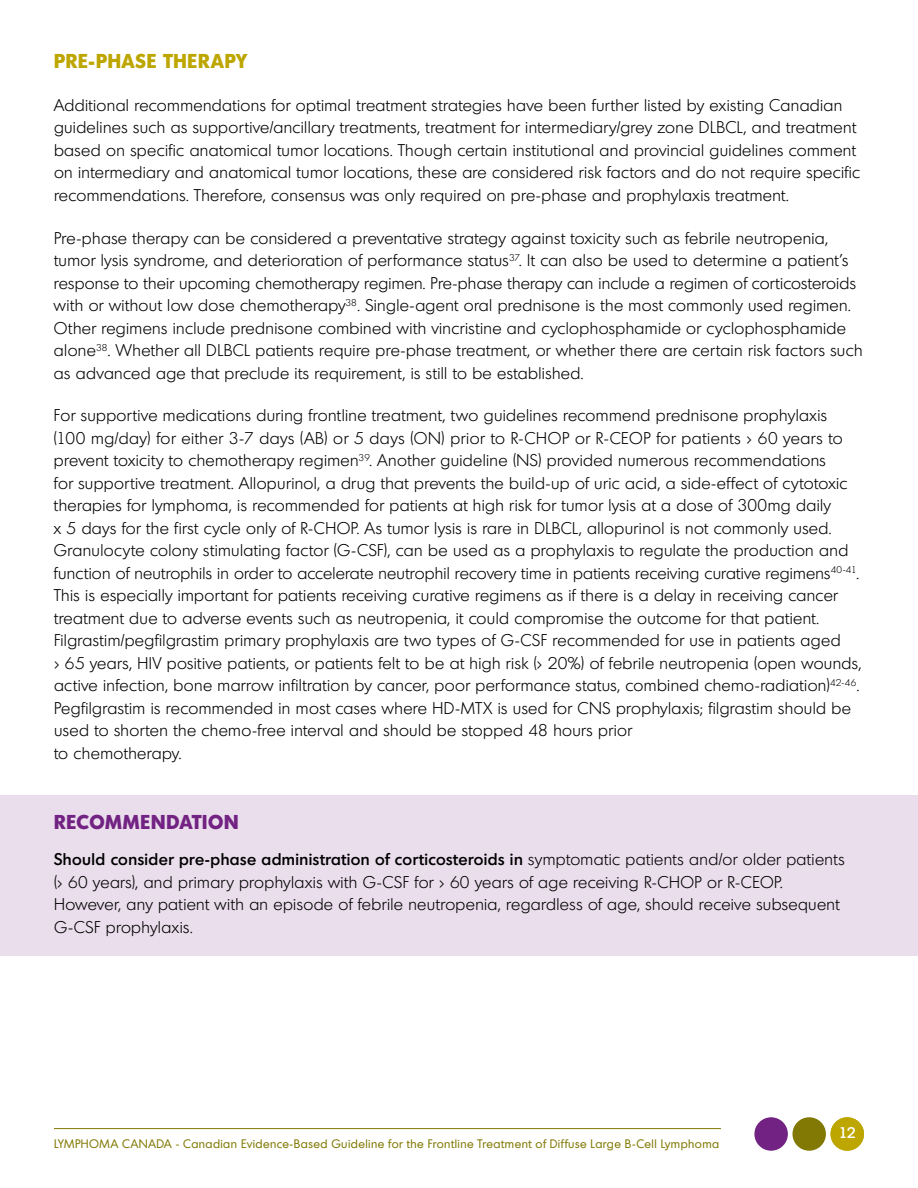
<style>
.page{position:relative;width:918px;height:1188px;background:#fff}
.page>*{position:absolute;margin:0;border:0;box-sizing:border-box;transform-origin:0 0}
.t1{font:800 19.5px "Montreal Serial";letter-spacing:.045em;color:#bda600}
.t2{font:800 19.5px "Montreal Serial";letter-spacing:.04em;color:#722282}
.t3{font:300 16.5px/22.5px "Montreal Serial";letter-spacing:.025em;color:#000}
.t4{font:500 15px "Montreal Serial";color:#fff}
.t5{font:12px "Montreal Serial";letter-spacing:.035em;color:#827905}
.s1{font-weight:500}
</style>
<div class="page">
<div style="left:754px;top:1117px;width:34px;height:34px;background:#722282;border-radius:50%"></div>
<div style="left:792px;top:1117px;width:34px;height:34px;background:#827905;border-radius:50%"></div>
<div style="left:831px;top:1117px;width:33px;height:34px;background:#bda600;border-radius:50%"></div>
<hr style="left:54px;top:1128px;width:667px;height:1px;background:#827905">
<div style="left:0;top:795px;width:918px;height:58px;background:#eadeec"></div>
<div style="left:0;top:833px;width:918px;height:123px;background:#eadeec"></div>
<p class="t1" style="left:54px;top:48px;width:195px">PRE-PHASE THERAPY</p>
<p class="t3" style="left:54px;top:94px;width:808px">Additional recommendations for optimal treatment strategies have been further listed by existing Canadian guidelines such as supportive/ancillary treatments, treatment for intermediary/grey zone DLBCL, and treatment based on specific anatomical tumor locations. Though certain institutional and provincial guidelines comment on intermediary and anatomical tumor locations, these are considered risk factors and do not require specific recommendations. Therefore, consensus was only required on pre-phase and prophylaxis treatment.</p>
<p class="t3" style="left:54px;top:226px;width:810px">Pre-phase therapy can be considered a preventative strategy against toxicity such as febrile neutropenia, tumor lysis syndrome, and deterioration of performance status<sup>37</sup>. It can also be used to determine a patient’s response to their upcoming chemotherapy regimen. Pre-phase therapy can include a regimen of corticosteroids with or without low dose chemotherapy<sup>38</sup>. Single-agent oral prednisone is the most commonly used regimen.<br>Other regimens include prednisone combined with vincristine and cyclophosphamide or cyclophosphamide alone<sup>38</sup>. Whether all DLBCL patients require pre-phase treatment, or whether there are certain risk factors such as advanced age that preclude its requirement, is still to be established.</p>
<p class="t3" style="left:54px;top:404px;width:809px">For supportive medications during frontline treatment, two guidelines recommend prednisone prophylaxis (100 mg/day) for either 3-7 days (AB) or 5 days (ON) prior to R-CHOP or R-CEOP for patients &gt; 60 years to prevent toxicity to chemotherapy regimen<sup>39</sup>. Another guideline (NS) provided numerous recommendations<br>for supportive treatment. Allopurinol, a drug that prevents the build-up of uric acid, a side-effect of cytotoxic therapies for lymphoma, is recommended for patients at high risk for tumor lysis at a dose of 300mg daily<br>x 5 days for the first cycle only of R-CHOP. As tumor lysis is rare in DLBCL, allopurinol is not commonly used.<br>Granulocyte colony stimulating factor (G-CSF), can be used as a prophylaxis to regulate the production and function of neutrophils in order to accelerate neutrophil recovery time in patients receiving curative regimens<sup>40-41</sup>.<br>This is especially important for patients receiving curative regimens as if there is a delay in receiving cancer treatment due to adverse events such as neutropenia, it could compromise the outcome for that patient.<br>Filgrastim/pegfilgrastim primary prophylaxis are two types of G-CSF recommended for use in patients aged<br>&gt; 65 years, HIV positive patients, or patients felt to be at high risk (&gt; 20%) of febrile neutropenia (open wounds, active infection, bone marrow infiltration by cancer, poor performance status, combined chemo-radiation)<sup>42-46</sup>.<br>Pegfilgrastim is recommended in most cases where HD-MTX is used for CNS prophylaxis; filgrastim should be used to shorten the chemo-free interval and should be stopped 48 hours prior<br>to chemotherapy.</p>
<p class="t2" style="left:54px;top:809px;width:186px">RECOMMENDATION</p>
<p class="t3" style="left:54px;top:848px;width:792px"><span class="s1">Should consider pre-phase administration of corticosteroids in</span> symptomatic patients and/or older patients (&gt; 60 years), and primary prophylaxis with G-CSF for &gt; 60 years of age receiving R-CHOP or R-CEOP.<br>However, any patient with an episode of febrile neutropenia, regardless of age, should receive subsequent G-CSF prophylaxis.</p>
<p class="t5" style="left:54px;top:1136px;width:667px">LYMPHOMA CANADA - Canadian Evidence-Based Guideline for the Frontline Treatment of Diffuse Large B-Cell Lymphoma</p>
<p class="t4" style="left:839px;top:1123px;width:19px">12</p>
</div>
